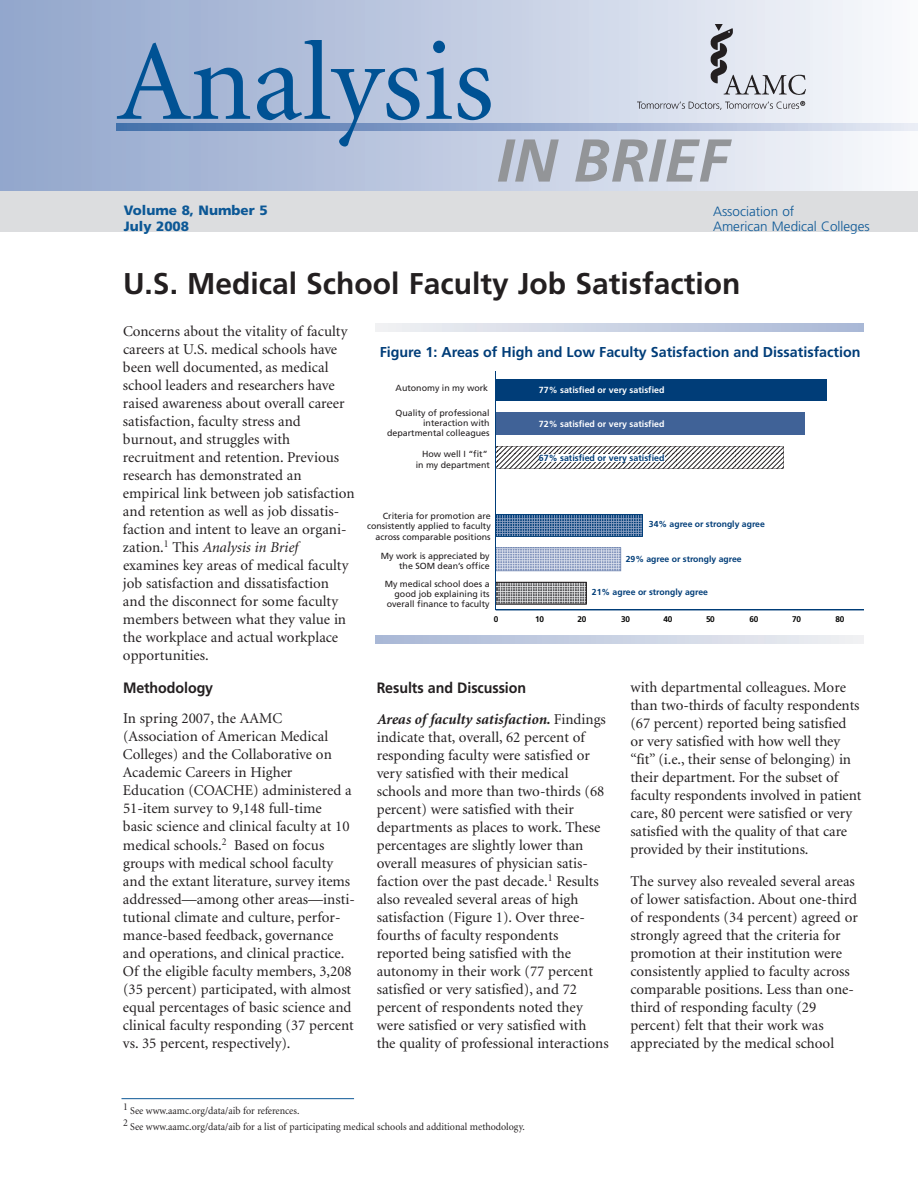
<style>
.page{position:relative;width:918px;height:1188px;background:#fff}
.page>*{position:absolute;margin:0;border:0;box-sizing:border-box;transform-origin:0 0}
.t1{font:114.6px "Minion";color:#005294}
.t2{font:italic 700 60.3px "Frutiger";color:#939598}
.t3{font:700 30px "Frutiger";color:#231f20}
.t4{font:15px/18px "Minion";color:#231f20}
.t5{font:700 15px "Frutiger";letter-spacing:-.005em;color:#231f20;scale:.95 1}
.t6{font:700 14.25px "Frutiger";color:#003d78}
.t7{font:300 13.5px/15px "Frutiger";color:#0c5896}
.t8{font:900 13.5px/16.5px "Frutiger";color:#0c5896}
.t9{font:10.5px/16px "Minion";color:#231f20;scale:.95 1}
.t10{font:8.85px/9.9px "Frutiger";color:#231f20;text-align:right}
.t11{font:700 8.85px "Frutiger";color:#fff}
.t12{font:700 8.85px "Frutiger";color:#003d78}
.t13{font:700 8.7px "Frutiger";color:#003d78}
.t14{font:700 8.25px "Frutiger";color:#050504}
.s1{font-style:italic}
.s2{font-weight:700;font-style:italic}
</style>
<div class="page">
<div style="left:0;top:0;width:918px;height:223px;background:linear-gradient(to right,#8fa3ca,#f6f7fb)"></div>
<img style="left:637px;top:25px;width:169px;height:84px">
<svg style="left:117px;top:124px;width:801px;height:6px;background:#91a7cd"></svg>
<div style="left:0;top:191px;width:918px;height:40px;background:#dcdddf"></div>
<hr style="left:122px;top:1098px;width:232px;height:1px;background:#0c5896">
<svg style="left:496px;top:547px;width:126px;height:24px;background:#afbad4"></svg>
<svg style="left:496px;top:514px;width:147px;height:23px;background:#4a719e"></svg>
<svg style="left:496px;top:446px;width:288px;height:23px"></svg>
<div style="left:496px;top:412px;width:309px;height:23px;background:#406297"></div>
<div style="left:496px;top:379px;width:331px;height:22px;background:#003d78"></div>
<svg style="left:496px;top:582px;width:368px;height:28px"></svg>
<hr style="left:495px;top:372px;width:1px;height:238px;background:#003d78">
<div style="left:539px;top:454px;width:125px;height:8px;background:#fff"></div>
<div style="left:592px;top:588px;width:116px;height:9px;background:#fff"></div>
<svg style="left:376px;top:635px;width:488px;height:8px;background:#cbd3e4"></svg>
<svg style="left:376px;top:323px;width:488px;height:8px;background:#ccd3e4"></svg>
<h1 class="t1" style="left:117px;top:37px;width:379px">Analysis</h1>
<h2 class="t2" style="left:497px;top:136px;width:233px">IN BRIEF</h2>
<p class="t8" style="left:124px;top:203px;width:145px">Volume 8, Number 5<br>July 2008</p>
<p class="t7" style="left:713px;top:205px;width:158px">Association of<br>American Medical Colleges</p>
<h3 class="t3" style="left:123px;top:272px;width:619px">U.S. Medical School Faculty Job Satisfaction</h3>
<p class="t4" style="left:123px;top:324px;width:233px">Concerns about the vitality of faculty careers at U.S. medical schools have been well documented, as medical school leaders and researchers have raised awareness about overall career satisfaction, faculty stress and burnout, and struggles with recruitment and retention. Previous research has demonstrated an empirical link between job satisfaction and retention as well as job dissatis&shy;faction and intent to leave an organi&shy;zation.<sup>1</sup> This <span class="s1">Analysis in Brief </span>examines key areas of medical faculty job satisfaction and dissatisfaction and the disconnect for some faculty members between what they value in the workplace and actual workplace opportunities.</p>
<p class="t5" style="left:123px;top:681px;width:96px">Methodology</p>
<p class="t4" style="left:123px;top:711px;width:233px">In spring 2007, the AAMC (Association of American Medical Colleges) and the Collaborative on Academic Careers in Higher Education (COACHE) administered a 51-item survey to 9,148 full-time basic science and clinical faculty at 10 medical schools.<sup>2</sup> Based on focus groups with medical school faculty and the extant literature, survey items addressed—among other areas—insti&shy;tutional climate and culture, perfor&shy;mance-based feedback, governance and operations, and clinical practice.<br>Of the eligible faculty members, 3,208 (35 percent) participated, with almost equal percentages of basic science and clinical faculty responding (37 percent vs. 35 percent, respectively).</p>
<p class="t6" style="left:380px;top:346px;width:482px">Figure 1: Areas of High and Low Faculty Satisfaction and Dissatisfaction</p>
<p class="t10" style="left:396px;top:383px;width:94px">Autonomy in my work</p>
<p class="t10" style="left:387px;top:409px;width:104px">Quality of professional interaction with departmental colleagues</p>
<p class="t10" style="left:416px;top:449px;width:76px;line-height:10.6px;text-align:center">How well I “fit” in my department</p>
<p class="t11" style="left:539px;top:386px;width:127px">77% satisfied or very satisfied</p>
<p class="t11" style="left:539px;top:420px;width:127px">72% satisfied or very satisfied</p>
<p class="t12" style="left:539px;top:454px;width:127px">67% satisfied or very satisfied</p>
<p class="t10" style="left:367px;top:511px;width:125px;line-height:10.6px">Criteria for promotion are consistently applied to faculty across comparable positions</p>
<p class="t10" style="left:381px;top:551px;width:110px">My work is appreciated by the SOM dean’s office</p>
<p class="t10" style="left:385px;top:580px;width:106px">My medical school does a good job explaining its overall finance to faculty</p>
<p class="t13" style="left:649px;top:521px;width:118px">34% agree or strongly agree</p>
<p class="t13" style="left:626px;top:556px;width:118px">29% agree or strongly agree</p>
<p class="t13" style="left:592px;top:589px;width:118px">21% agree or strongly agree</p>
<p class="t14" style="left:494px;top:616px;width:6px">0</p>
<p class="t14" style="left:535px;top:616px;width:10px">10</p>
<p class="t14" style="left:578px;top:616px;width:10px">20</p>
<p class="t14" style="left:621px;top:616px;width:10px">30</p>
<p class="t14" style="left:664px;top:616px;width:10px">40</p>
<p class="t14" style="left:706px;top:616px;width:10px">50</p>
<p class="t14" style="left:750px;top:616px;width:10px">60</p>
<p class="t14" style="left:792px;top:616px;width:10px">70</p>
<p class="t14" style="left:836px;top:616px;width:10px">80</p>
<p class="t5" style="left:377px;top:682px;width:159px">Results and Discussion</p>
<p class="t4" style="left:377px;top:711px;width:233px"><span class="s2">Areas of faculty satisfaction.</span> Findings indicate that, overall, 62 percent of responding faculty were satisfied or very satisfied with their medical schools and more than two-thirds (68 percent) were satisfied with their departments as places to work. These percentages are slightly lower than overall measures of physician satis&shy;faction over the past decade.<sup>1</sup> Results also revealed several areas of high satisfaction (Figure 1). Over three&shy;fourths of faculty respondents reported being satisfied with the autonomy in their work (77 percent satisfied or very satisfied), and 72 percent of respondents noted they were satisfied or very satisfied with the quality of professional interactions</p>
<p class="t4" style="left:630px;top:680px;width:233px">with departmental colleagues. More than two-thirds of faculty respondents (67 percent) reported being satisfied or very satisfied with how well they “fit” (i.e., their sense of belonging) in their department. For the subset of faculty respondents involved in patient care, 80 percent were satisfied or very satisfied with the quality of that care provided by their institutions.</p>
<p class="t4" style="left:630px;top:873px;width:229px">The survey also revealed several areas of lower satisfaction. About one-third of respondents (34 percent) agreed or strongly agreed that the criteria for promotion at their institution were consistently applied to faculty across comparable positions. Less than one&shy;third of responding faculty (29 percent) felt that their work was appreciated by the medical school</p>
<p class="t9" style="left:123px;top:1103px;width:425px">1 See www.aamc.org/data/aib for references.<br>2 See www.aamc.org/data/aib for a list of participating medical schools and additional methodology.</p>
</div>
